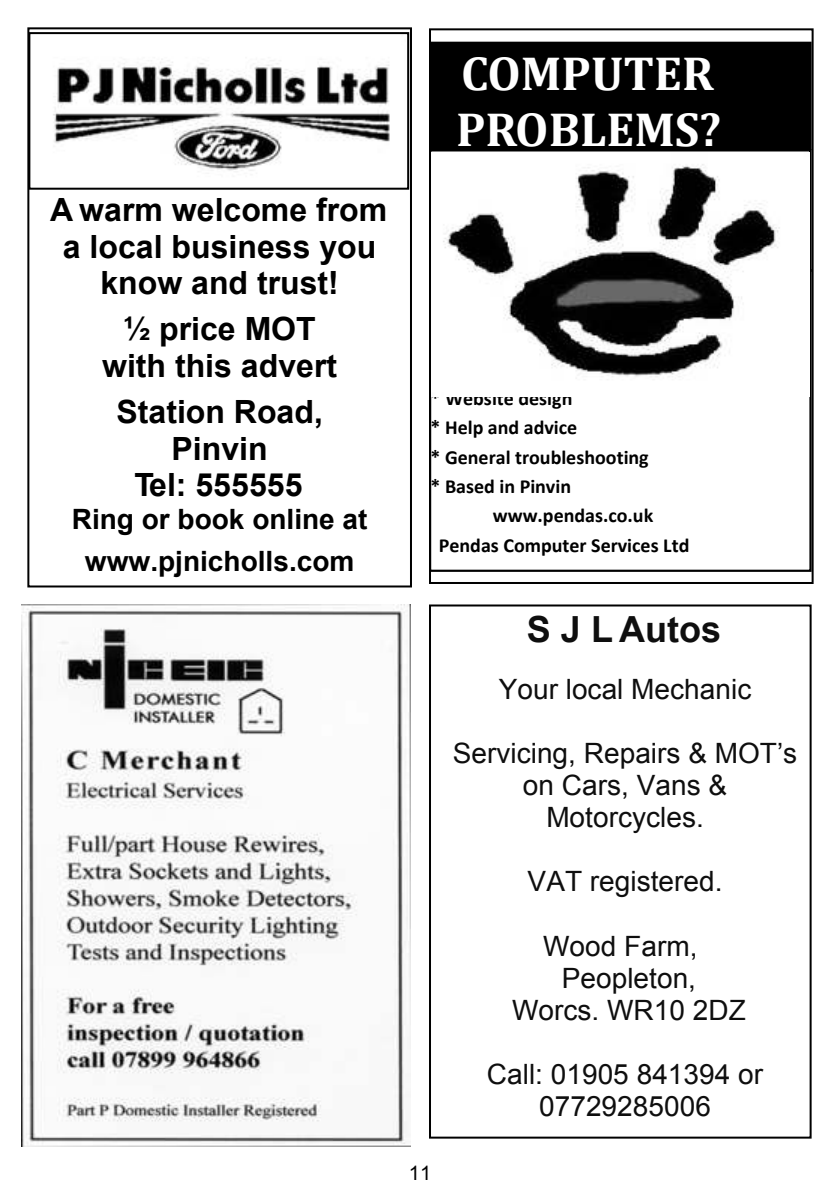
<style>
.page{position:relative;width:840px;height:1191px;background:#fff}
.page>*{position:absolute;margin:0;border:0;box-sizing:border-box;transform-origin:0 0}
.t1{font:700 48px/56.2px "Cambria";color:#fff}
.t2{font:700 36px "Arial";color:#0e0e0e}
.t3{font:700 32px/36.6px "Arial";color:#000;text-align:center}
.t4{font:28px/32.2px "Arial";color:#0e0e0e;text-align:center}
.t5{font:700 28px/41.2px "Arial";color:#000;text-align:center}
.t6{font:700 20px/29.4px "Calibri";color:#000}
.t7{font:20px "Arial";color:#000}
</style>
<div class="page">
<div style="left:27px;top:27px;width:385px;height:560px;border:2px solid #000"></div>
<img style="left:53px;top:59px;width:337px;height:112px">
<div style="left:28px;top:32px;width:381px;height:158px;border:2px solid #000"></div>
<img style="left:22px;top:604px;width:388px;height:542px">
<div style="left:429px;top:604px;width:382px;height:534px;border:2px solid #000"></div>
<svg style="left:432px;top:150px;width:378px;height:2px"></svg>
<div style="left:429px;top:269px;width:382px;height:303px;background:#fff;border:2px solid #000"></div>
<div style="left:429px;top:42px;width:382px;height:108px;background:#000"></div>
<img style="left:432px;top:164px;width:376px;height:213px">
<div style="left:429px;top:28px;width:384px;height:556px;border:2px solid #000"></div>
<p class="t3" style="left:50px;top:194px;width:338px">A warm welcome from a local business you know and trust!</p>
<p class="t3" style="left:102px;top:314px;width:236px">½ price MOT with this advert</p>
<p class="t3" style="left:116px;top:396px;width:208px">Station Road,<br>Pinvin<br>Tel: 555555</p>
<p class="t5" style="left:72px;top:501px;width:297px">Ring or book online at www.pjnicholls.com</p>
<h1 class="t1" style="left:456px;top:48px;width:266px">COMPUTER<br>PROBLEMS?</h1>
<p class="t6" style="left:430px;top:385px;width:220px">* Website design<br>* Help and advice<br>* General troubleshooting * Based in Pinvin</p>
<p class="t6" style="left:438px;top:502px;width:252px;text-indent:54px">www.pendas.co.uk<br>Pendas Computer Services Ltd</p>
<p class="t2" style="left:526px;top:615px;width:195px">S J L Autos</p>
<p class="t4" style="left:498px;top:675px;width:254px">Your local Mechanic</p>
<p class="t4" style="left:452px;top:739px;width:346px">Servicing, Repairs &amp; MOT’s on Cars, Vans &amp;<br>Motorcycles.</p>
<p class="t4" style="left:527px;top:868px;width:196px">VAT registered.</p>
<p class="t4" style="left:543px;top:932px;width:156px">Wood Farm,</p>
<p class="t4" style="left:561px;top:964px;width:136px">Peopleton,</p>
<p class="t4" style="left:511px;top:996px;width:235px">Worcs. WR10 2DZ</p>
<p class="t7" style="left:408px;top:1165px;width:24px">11</p>
<p class="t4" style="left:486px;top:1060px;width:277px">Call: 01905 841394 or<br>07729285006</p>
</div>
